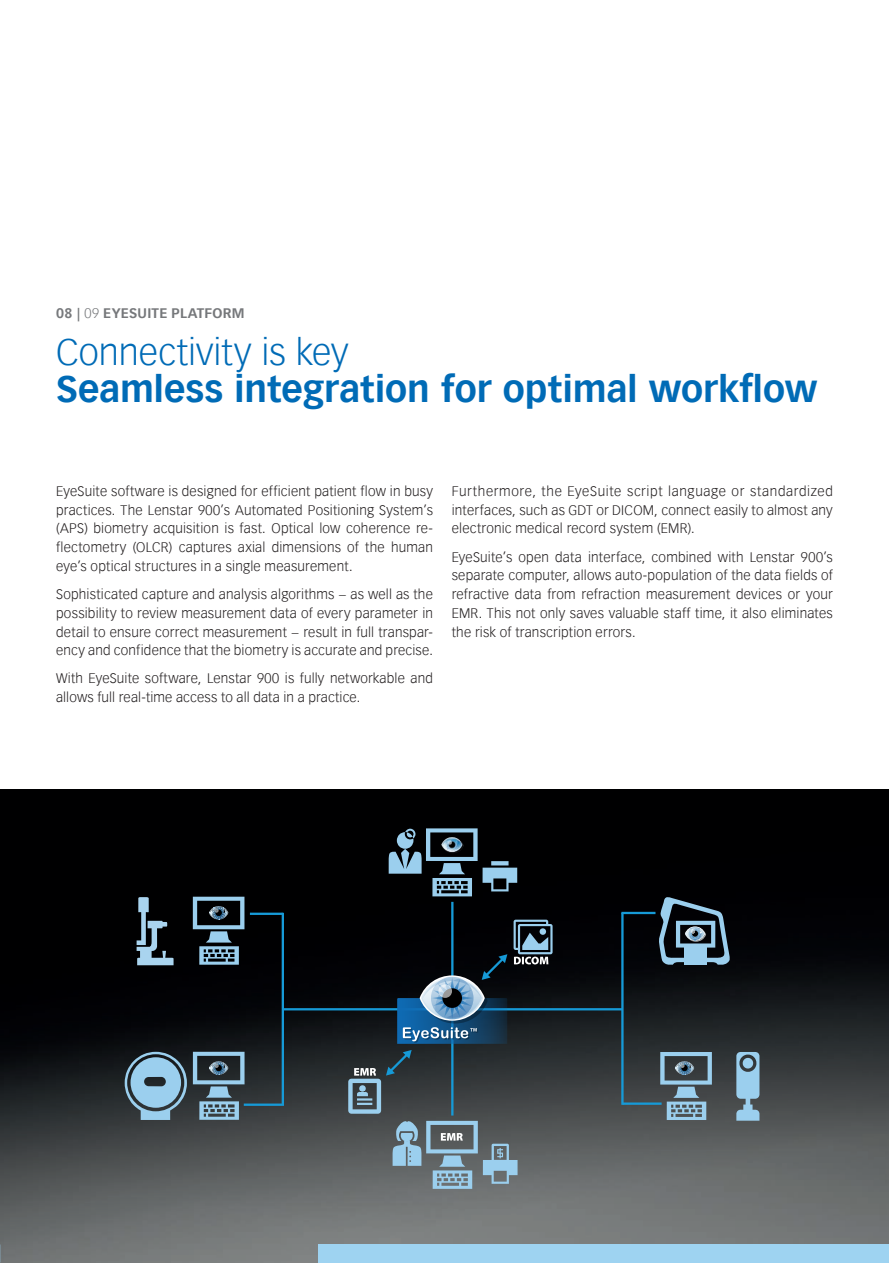
<style>
.page{position:relative;width:889px;height:1263px;background:#fff}
.page>*{position:absolute;margin:0;border:0;box-sizing:border-box;transform-origin:0 0}
.Subtitle_Bold_Blue{font:700 36px "Vectora Com";color:#006bb6}
.Subtitle_Light_Blue{font:300 36px "Vectora Com";color:#006bb6}
.HS_Copy_9_12_5_Space{font:300 13.5px/18.8px "Vectora Com";letter-spacing:.015em;color:#231f20;text-align:justify}
.Page_Caption{font:700 13.5px "Vectora Com";letter-spacing:.02em;color:#76787b}
.s1{font-weight:300}
</style>
<div class="page">
<img style="left:0;top:790px;width:889px;height:473px">
<svg style="left:125px;top:1052px;width:62px;height:68px;background:#6a8b9f"></svg>
<svg style="left:736px;top:1052px;width:23px;height:69px;background:#85aec6"></svg>
<svg style="left:137px;top:897px;width:36px;height:68px;background:#445662"></svg>
<svg style="left:193px;top:897px;width:51px;height:68px;background:#405663"></svg>
<svg style="left:193px;top:1052px;width:51px;height:68px;background:#576f7e"></svg>
<svg style="left:660px;top:1052px;width:52px;height:68px;background:#647b89"></svg>
<svg style="left:658px;top:895px;width:72px;height:70px;background:#3b4d5a"></svg>
<div style="left:684px;top:947px;width:22px;height:18px;background:#9bcfee"></div>
<hr style="left:282px;top:1008px;width:340px;height:2px;background:#169ad7">
<hr style="left:622px;top:1102px;width:39px;height:3px;background:#169ad7">
<hr style="left:451px;top:902px;width:2px;height:213px;background:#169ad7">
<hr style="left:621px;top:912px;width:34px;height:2px;background:#169ad7">
<hr style="left:250px;top:913px;width:33px;height:2px;background:#169ad7">
<hr style="left:244px;top:1103px;width:40px;height:3px;background:#169ad7">
<hr style="left:282px;top:913px;width:2px;height:191px;background:#169ad7">
<hr style="left:621px;top:913px;width:2px;height:192px;background:#169ad7">
<svg style="left:389px;top:828px;width:128px;height:68px;background:#354752"></svg>
<svg style="left:392px;top:1121px;width:125px;height:68px;background:#748893"></svg>
<svg style="left:348px;top:1050px;width:64px;height:64px;background:#45545d"></svg>
<svg style="left:513px;top:920px;width:39px;height:44px;background:#546977"></svg>
<div style="left:397px;top:998px;width:110px;height:46px;background:#0f6ab2"></div>
<svg style="left:403px;top:954px;width:104px;height:89px;background:#324f67"></svg>
<div style="left:318px;top:1244px;width:571px;height:19px;background:#9ed3f1"></div>
<p class="Page_Caption" style="left:56px;top:305px;width:190px">08 | <span class="s1">09</span> EYESUITE PLATFORM</p>
<p class="Subtitle_Light_Blue" style="left:56px;top:330px;width:294px">Connectivity is key</p>
<p class="Subtitle_Bold_Blue" style="left:56px;top:367px;width:763px">Seamless integration for optimal workflow</p>
<p class="HS_Copy_9_12_5_Space" style="left:56px;top:482px;width:378px">EyeSuite software is designed for efficient patient flow in busy practices. The Lenstar 900’s Automated Positioning System’s (APS) biometry acquisition is fast. Optical low coherence re&shy;flectometry (OLCR) captures axial dimensions of the human eye’s optical structures in a single measurement.</p>
<p class="HS_Copy_9_12_5_Space" style="left:56px;top:585px;width:378px">Sophisticated capture and analysis algorithms − as well as the possibility to review measurement data of every parameter in detail to ensure correct measurement − result in full transpar&shy;ency and confidence that the biometry is accurate and precise.</p>
<p class="HS_Copy_9_12_5_Space" style="left:56px;top:669px;width:378px">With EyeSuite software, Lenstar 900 is fully networkable and allows full real-time access to all data in a practice.</p>
<p class="HS_Copy_9_12_5_Space" style="left:452px;top:482px;width:382px">Furthermore, the EyeSuite script language or standardized interfaces, such as GDT or DICOM, connect easily to almost any electronic medical record system (EMR).</p>
<p class="HS_Copy_9_12_5_Space" style="left:452px;top:547px;width:383px">EyeSuite’s open data interface, combined with Lenstar 900’s separate computer, allows auto-population of the data fields of refractive data from refraction measurement devices or your EMR. This not only saves valuable staff time, it also eliminates the risk of transcription errors.</p>
</div>
